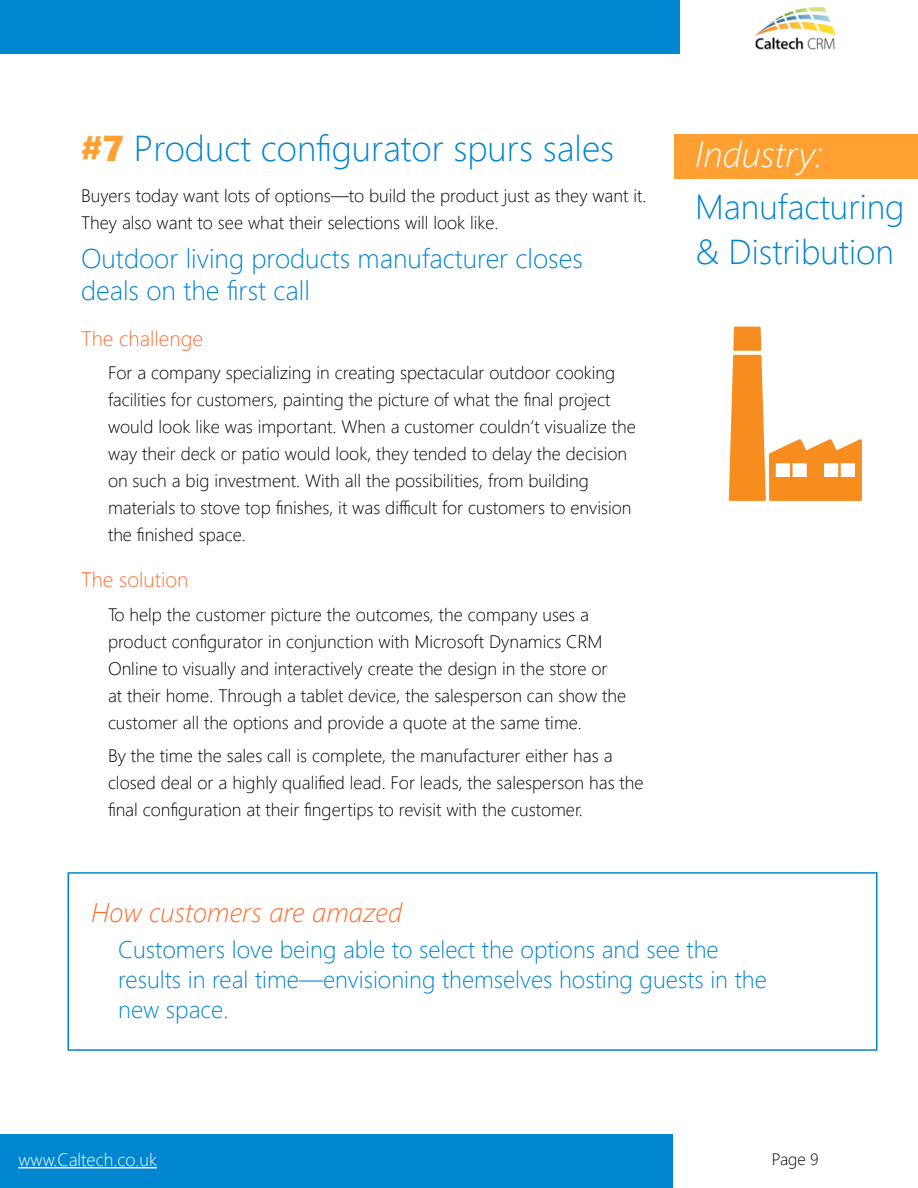
<style>
.page{position:relative;width:918px;height:1188px;background:#fff}
.page>*{position:absolute;margin:0;border:0;box-sizing:border-box;transform-origin:0 0}
.t1{font:300 36px "Segoe UI";color:#0085cf}
.t2{font:italic 300 36px "Segoe UI";color:#fff}
.t3{font:300 34.5px/45px "Segoe UI";color:#0085cf}
.t4{font:300 27px/32.4px "Segoe UI";color:#0085cf}
.t5{font:italic 300 27px "Segoe UI";color:#ff6d30}
.t6{font:300 24px/30px "Segoe UI";color:#0085cf}
.t7{font:300 21px "Segoe UI";color:#ff6d30}
.t8{font:300 18px/27px "Segoe UI";color:#000}
.t9{font:300 18px "Segoe UI";color:#fff}
.t10{font:300 16.5px "Segoe UI";color:#000}
.s1{font-family:"Segoe UI Black";font-weight:400;color:#ffa032}
</style>
<div class="page">
<div style="left:0;top:1134px;width:673px;height:54px;background:#0085cf"></div>
<div style="left:0;top:0;width:679px;height:54px;background:#0085cf"></div>
<hr style="left:18px;top:1167px;width:139px;height:1px;background:#fff">
<div style="left:675px;top:134px;width:243px;height:43px;background:#ffa032"></div>
<img style="left:754px;top:7px;width:82px;height:42px">
<div style="left:675px;top:135px;width:243px;height:43px;background:#ffa032"></div>
<svg style="left:729px;top:327px;width:133px;height:174px"></svg>
<div style="left:68px;top:872px;width:810px;height:179px;border:2px solid #0089c8"></div>
<h1 class="t1" style="left:81px;top:119px;width:535px"><span class="s1">#7</span> Product configurator spurs sales</h1>
<p class="t8" style="left:81px;top:181px;width:567px">Buyers today want lots of options—to build the product just as they want it.<br>They also want to see what their selections will look like.</p>
<h3 class="t4" style="left:81px;top:241px;width:503px">Outdoor living products manufacturer closes deals on the first call</h3>
<p class="t7" style="left:81px;top:321px;width:124px">The challenge</p>
<p class="t8" style="left:108px;top:359px;width:529px">For a company specializing in creating spectacular outdoor cooking facilities for customers, painting the picture of what the final project would look like was important. When a customer couldn’t visualize the way their deck or patio would look, they tended to delay the decision on such a big investment. With all the possibilities, from building materials to stove top finishes, it was difficult for customers to envision the finished space.</p>
<p class="t7" style="left:81px;top:563px;width:109px">The solution</p>
<p class="t8" style="left:108px;top:600px;width:520px">To help the customer picture the outcomes, the company uses a product configurator in conjunction with Microsoft Dynamics CRM Online to visually and interactively create the design in the store or<br>at their home. Through a tablet device, the salesperson can show the customer all the options and provide a quote at the same time.</p>
<p class="t8" style="left:108px;top:742px;width:537px">By the time the sales call is complete, the manufacturer either has a closed deal or a highly qualified lead. For leads, the salesperson has the final configuration at their fingertips to revisit with the customer.</p>
<h1 class="t2" style="left:695px;top:130px;width:129px">Industry:</h1>
<h2 class="t3" style="left:695px;top:182px;width:211px">Manufacturing &amp; Distribution</h2>
<h3 class="t5" style="left:91px;top:893px;width:313px">How customers are amazed</h3>
<h3 class="t6" style="left:118px;top:934px;width:650px">Customers love being able to select the options and see the results in real time—envisioning themselves hosting guests in the new space.</h3>
<p class="t9" style="left:18px;top:1145px;width:140px">www.Caltech.co.uk</p>
<p class="t10" style="left:772px;top:1146px;width:48px">Page 9</p>
</div>
